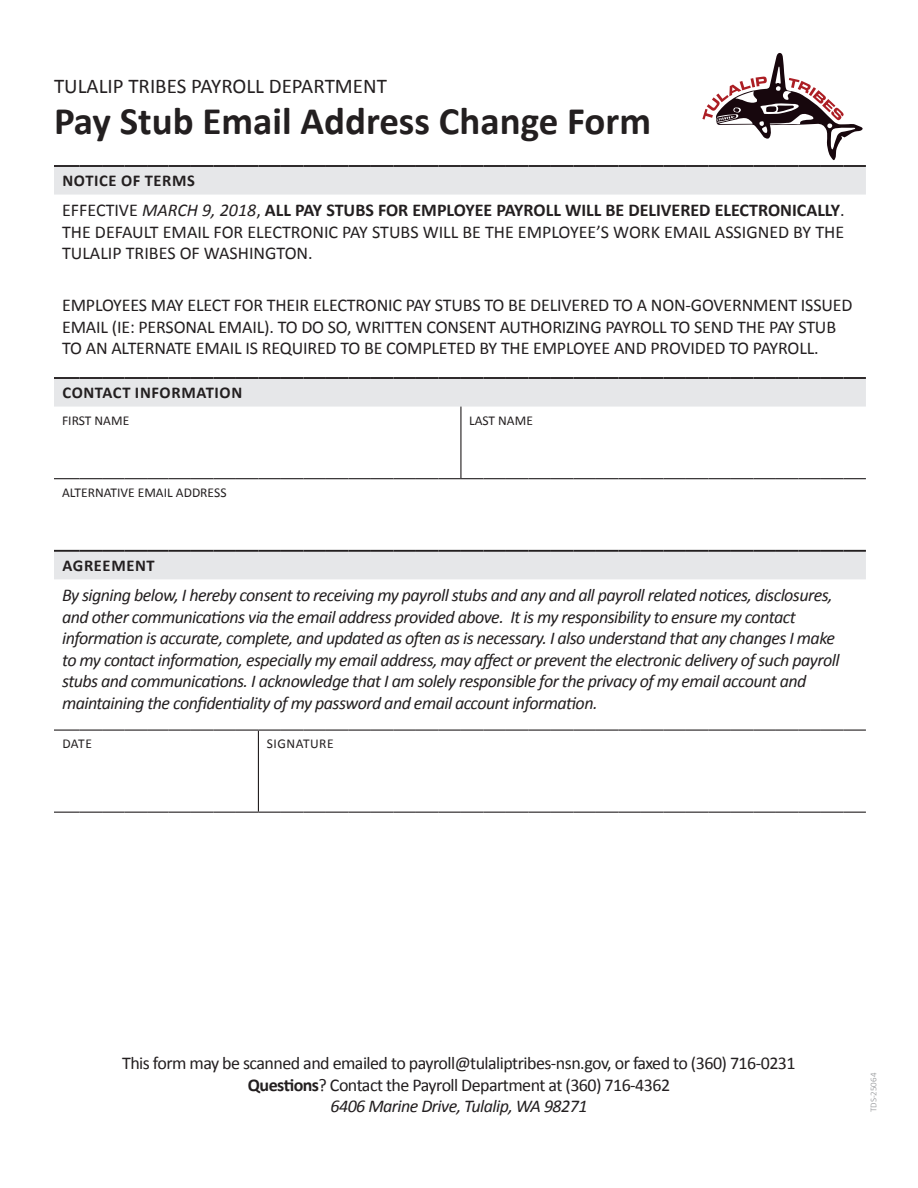
<style>
.page{position:relative;width:918px;height:1188px;background:#fff}
.page>*{position:absolute;margin:0;border:0;box-sizing:border-box;transform-origin:0 0}
.t1{font:700 39px "Calibri";color:#231f20}
.t2{font:21px "Calibri";color:#231f20}
.t3{font:italic 18px/21.6px "Calibri";letter-spacing:-.03em;color:#231f20}
.t4{font:18px/21.6px "Calibri";letter-spacing:-.01em;color:#231f20;text-align:justify}
.t5{font:18px/21.6px "Calibri";letter-spacing:-.03em;color:#231f20;text-align:center}
.t6{font:700 16.5px "Calibri";letter-spacing:.04em;color:#231f20}
.t7{font:13.5px "Calibri";color:#231f20}
.t8{font:13.5px "Calibri";letter-spacing:.04em;color:#231f20}
.t9{font:300 9px "Calibri";color:#8a8c8f}
.s1{font-style:italic}
.s2{font-weight:700}
</style>
<div class="page">
<svg style="left:54px;top:167px;width:812px;height:412px"></svg>
<hr style="left:460px;top:407px;width:1px;height:71px;background:#231f20">
<hr style="left:258px;top:731px;width:1px;height:81px;background:#231f20">
<svg style="left:54px;top:730px;width:812px;height:1px"></svg>
<svg style="left:54px;top:478px;width:812px;height:1px"></svg>
<hr style="left:54px;top:165px;width:26px;height:2px;background:#231f20">
<hr style="left:80px;top:165px;width:22px;height:2px;background:#231f20">
<hr style="left:102px;top:165px;width:23px;height:2px;background:#231f20">
<hr style="left:125px;top:165px;width:22px;height:2px;background:#231f20">
<hr style="left:147px;top:165px;width:21px;height:2px;background:#231f20">
<hr style="left:168px;top:165px;width:23px;height:2px;background:#231f20">
<hr style="left:191px;top:165px;width:22px;height:2px;background:#231f20">
<hr style="left:213px;top:165px;width:23px;height:2px;background:#231f20">
<hr style="left:236px;top:165px;width:22px;height:2px;background:#231f20">
<hr style="left:258px;top:165px;width:23px;height:2px;background:#231f20">
<hr style="left:281px;top:165px;width:22px;height:2px;background:#231f20">
<hr style="left:303px;top:165px;width:23px;height:2px;background:#231f20">
<hr style="left:326px;top:165px;width:22px;height:2px;background:#231f20">
<hr style="left:348px;top:165px;width:23px;height:2px;background:#231f20">
<hr style="left:371px;top:165px;width:22px;height:2px;background:#231f20">
<hr style="left:393px;top:165px;width:23px;height:2px;background:#231f20">
<hr style="left:416px;top:165px;width:22px;height:2px;background:#231f20">
<hr style="left:438px;top:165px;width:23px;height:2px;background:#231f20">
<hr style="left:461px;top:165px;width:22px;height:2px;background:#231f20">
<hr style="left:483px;top:165px;width:23px;height:2px;background:#231f20">
<hr style="left:506px;top:165px;width:22px;height:2px;background:#231f20">
<hr style="left:528px;top:165px;width:23px;height:2px;background:#231f20">
<hr style="left:551px;top:165px;width:22px;height:2px;background:#231f20">
<hr style="left:573px;top:165px;width:23px;height:2px;background:#231f20">
<hr style="left:596px;top:165px;width:22px;height:2px;background:#231f20">
<hr style="left:618px;top:165px;width:23px;height:2px;background:#231f20">
<hr style="left:641px;top:165px;width:22px;height:2px;background:#231f20">
<hr style="left:663px;top:165px;width:23px;height:2px;background:#231f20">
<hr style="left:686px;top:165px;width:22px;height:2px;background:#231f20">
<hr style="left:708px;top:165px;width:23px;height:2px;background:#231f20">
<hr style="left:731px;top:165px;width:22px;height:2px;background:#231f20">
<hr style="left:753px;top:165px;width:23px;height:2px;background:#231f20">
<hr style="left:776px;top:165px;width:22px;height:2px;background:#231f20">
<hr style="left:798px;top:165px;width:23px;height:2px;background:#231f20">
<hr style="left:821px;top:165px;width:22px;height:2px;background:#231f20">
<hr style="left:843px;top:165px;width:23px;height:2px;background:#231f20">
<hr style="left:54px;top:377px;width:26px;height:2px;background:#231f20">
<hr style="left:80px;top:377px;width:22px;height:2px;background:#231f20">
<hr style="left:102px;top:377px;width:23px;height:2px;background:#231f20">
<hr style="left:125px;top:377px;width:22px;height:2px;background:#231f20">
<hr style="left:147px;top:377px;width:21px;height:2px;background:#231f20">
<hr style="left:168px;top:377px;width:23px;height:2px;background:#231f20">
<hr style="left:191px;top:377px;width:22px;height:2px;background:#231f20">
<hr style="left:213px;top:377px;width:23px;height:2px;background:#231f20">
<hr style="left:236px;top:377px;width:22px;height:2px;background:#231f20">
<hr style="left:258px;top:377px;width:23px;height:2px;background:#231f20">
<hr style="left:281px;top:377px;width:22px;height:2px;background:#231f20">
<hr style="left:303px;top:377px;width:23px;height:2px;background:#231f20">
<hr style="left:326px;top:377px;width:22px;height:2px;background:#231f20">
<hr style="left:348px;top:377px;width:23px;height:2px;background:#231f20">
<hr style="left:371px;top:377px;width:22px;height:2px;background:#231f20">
<hr style="left:393px;top:377px;width:23px;height:2px;background:#231f20">
<hr style="left:416px;top:377px;width:22px;height:2px;background:#231f20">
<hr style="left:438px;top:377px;width:23px;height:2px;background:#231f20">
<hr style="left:461px;top:377px;width:22px;height:2px;background:#231f20">
<hr style="left:483px;top:377px;width:23px;height:2px;background:#231f20">
<hr style="left:506px;top:377px;width:22px;height:2px;background:#231f20">
<hr style="left:528px;top:377px;width:23px;height:2px;background:#231f20">
<hr style="left:551px;top:377px;width:22px;height:2px;background:#231f20">
<hr style="left:573px;top:377px;width:23px;height:2px;background:#231f20">
<hr style="left:596px;top:377px;width:22px;height:2px;background:#231f20">
<hr style="left:618px;top:377px;width:23px;height:2px;background:#231f20">
<hr style="left:641px;top:377px;width:22px;height:2px;background:#231f20">
<hr style="left:663px;top:377px;width:23px;height:2px;background:#231f20">
<hr style="left:686px;top:377px;width:22px;height:2px;background:#231f20">
<hr style="left:708px;top:377px;width:23px;height:2px;background:#231f20">
<hr style="left:731px;top:377px;width:22px;height:2px;background:#231f20">
<hr style="left:753px;top:377px;width:23px;height:2px;background:#231f20">
<hr style="left:776px;top:377px;width:22px;height:2px;background:#231f20">
<hr style="left:798px;top:377px;width:23px;height:2px;background:#231f20">
<hr style="left:821px;top:377px;width:22px;height:2px;background:#231f20">
<hr style="left:843px;top:377px;width:23px;height:2px;background:#231f20">
<hr style="left:54px;top:550px;width:26px;height:2px;background:#231f20">
<hr style="left:80px;top:550px;width:22px;height:2px;background:#231f20">
<hr style="left:102px;top:550px;width:23px;height:2px;background:#231f20">
<hr style="left:125px;top:550px;width:22px;height:2px;background:#231f20">
<hr style="left:147px;top:550px;width:21px;height:2px;background:#231f20">
<hr style="left:168px;top:550px;width:23px;height:2px;background:#231f20">
<hr style="left:191px;top:550px;width:22px;height:2px;background:#231f20">
<hr style="left:213px;top:550px;width:23px;height:2px;background:#231f20">
<hr style="left:236px;top:550px;width:22px;height:2px;background:#231f20">
<hr style="left:258px;top:550px;width:23px;height:2px;background:#231f20">
<hr style="left:281px;top:550px;width:22px;height:2px;background:#231f20">
<hr style="left:303px;top:550px;width:23px;height:2px;background:#231f20">
<hr style="left:326px;top:550px;width:22px;height:2px;background:#231f20">
<hr style="left:348px;top:550px;width:23px;height:2px;background:#231f20">
<hr style="left:371px;top:550px;width:22px;height:2px;background:#231f20">
<hr style="left:393px;top:550px;width:23px;height:2px;background:#231f20">
<hr style="left:416px;top:550px;width:22px;height:2px;background:#231f20">
<hr style="left:438px;top:550px;width:23px;height:2px;background:#231f20">
<hr style="left:461px;top:550px;width:22px;height:2px;background:#231f20">
<hr style="left:483px;top:550px;width:23px;height:2px;background:#231f20">
<hr style="left:506px;top:550px;width:22px;height:2px;background:#231f20">
<hr style="left:528px;top:550px;width:23px;height:2px;background:#231f20">
<hr style="left:551px;top:550px;width:22px;height:2px;background:#231f20">
<hr style="left:573px;top:550px;width:23px;height:2px;background:#231f20">
<hr style="left:596px;top:550px;width:22px;height:2px;background:#231f20">
<hr style="left:618px;top:550px;width:23px;height:2px;background:#231f20">
<hr style="left:641px;top:550px;width:22px;height:2px;background:#231f20">
<hr style="left:663px;top:550px;width:23px;height:2px;background:#231f20">
<hr style="left:686px;top:550px;width:22px;height:2px;background:#231f20">
<hr style="left:708px;top:550px;width:23px;height:2px;background:#231f20">
<hr style="left:731px;top:550px;width:22px;height:2px;background:#231f20">
<hr style="left:753px;top:550px;width:23px;height:2px;background:#231f20">
<hr style="left:776px;top:550px;width:22px;height:2px;background:#231f20">
<hr style="left:798px;top:550px;width:23px;height:2px;background:#231f20">
<hr style="left:821px;top:550px;width:22px;height:2px;background:#231f20">
<hr style="left:843px;top:550px;width:23px;height:2px;background:#231f20">
<svg style="left:54px;top:812px;width:812px;height:1px"></svg>
<svg style="left:702px;top:53px;width:161px;height:108px"></svg>
<p class="t2" style="left:54px;top:72px;width:334px">TULALIP TRIBES PAYROLL DEPARTMENT</p>
<p class="t1" style="left:54px;top:96px;width:599px">Pay Stub Email Address Change Form</p>
<p class="t6" style="left:62px;top:170px;width:134px">NOTICE OF TERMS</p>
<p class="t4" style="left:62px;top:199px;width:784px">EFFECTIVE <span class="s1">MARCH 9, 2018</span>, <span class="s2">ALL PAY STUBS FOR EMPLOYEE PAYROLL WILL BE DELIVERED ELECTRONICALLY</span>.<br>THE DEFAULT EMAIL FOR ELECTRONIC PAY STUBS WILL BE THE EMPLOYEE’S WORK EMAIL ASSIGNED BY THE TULALIP TRIBES OF WASHINGTON.</p>
<p class="t4" style="left:62px;top:294px;width:792px;text-align:left">EMPLOYEES MAY ELECT FOR THEIR ELECTRONIC PAY STUBS TO BE DELIVERED TO A NON-GOVERNMENT ISSUED<br>EMAIL (IE: PERSONAL EMAIL). TO DO SO, WRITTEN CONSENT AUTHORIZING PAYROLL TO SEND THE PAY STUB<br>TO AN ALTERNATE EMAIL IS REQUIRED TO BE COMPLETED BY THE EMPLOYEE AND PROVIDED TO PAYROLL.</p>
<p class="t6" style="left:62px;top:382px;width:181px">CONTACT INFORMATION</p>
<p class="t7" style="left:62px;top:412px;width:69px">FIRST NAME</p>
<p class="t7" style="left:469px;top:412px;width:65px">LAST NAME</p>
<p class="t7" style="left:62px;top:484px;width:166px">ALTERNATIVE EMAIL ADDRESS</p>
<p class="t6" style="left:62px;top:555px;width:94px">AGREEMENT</p>
<p class="t3" style="left:62px;top:584px;width:779px">By signing below, I hereby consent to receiving my payroll stubs and any and all payroll related notices, disclosures, and other communications via the email address provided above. It is my responsibility to ensure my contact information is accurate, complete, and updated as often as is necessary. I also understand that any changes I make to my contact information, especially my email address, may affect or prevent the electronic delivery of such payroll stubs and communications. I acknowledge that I am solely responsible for the privacy of my email account and maintaining the confidentiality of my password and email account information.</p>
<p class="t7" style="left:62px;top:735px;width:31px">DATE</p>
<p class="t8" style="left:267px;top:735px;width:68px">SIGNATURE</p>
<p class="t5" style="left:122px;top:1052px;width:675px">This form may be scanned and emailed to payroll@tulaliptribes-nsn.gov, or faxed to (360) 716-0231<br><span class="s2">Questions</span>? Contact the Payroll Department at (360) 716-4362</p>
<p class="t3" style="left:331px;top:1095px;width:258px">6406 Marine Drive, Tulalip, WA 98271</p>
<p class="t9" style="left:868px;top:1112px;width:41px;rotate:-90deg">TDS-25064</p>
</div>
